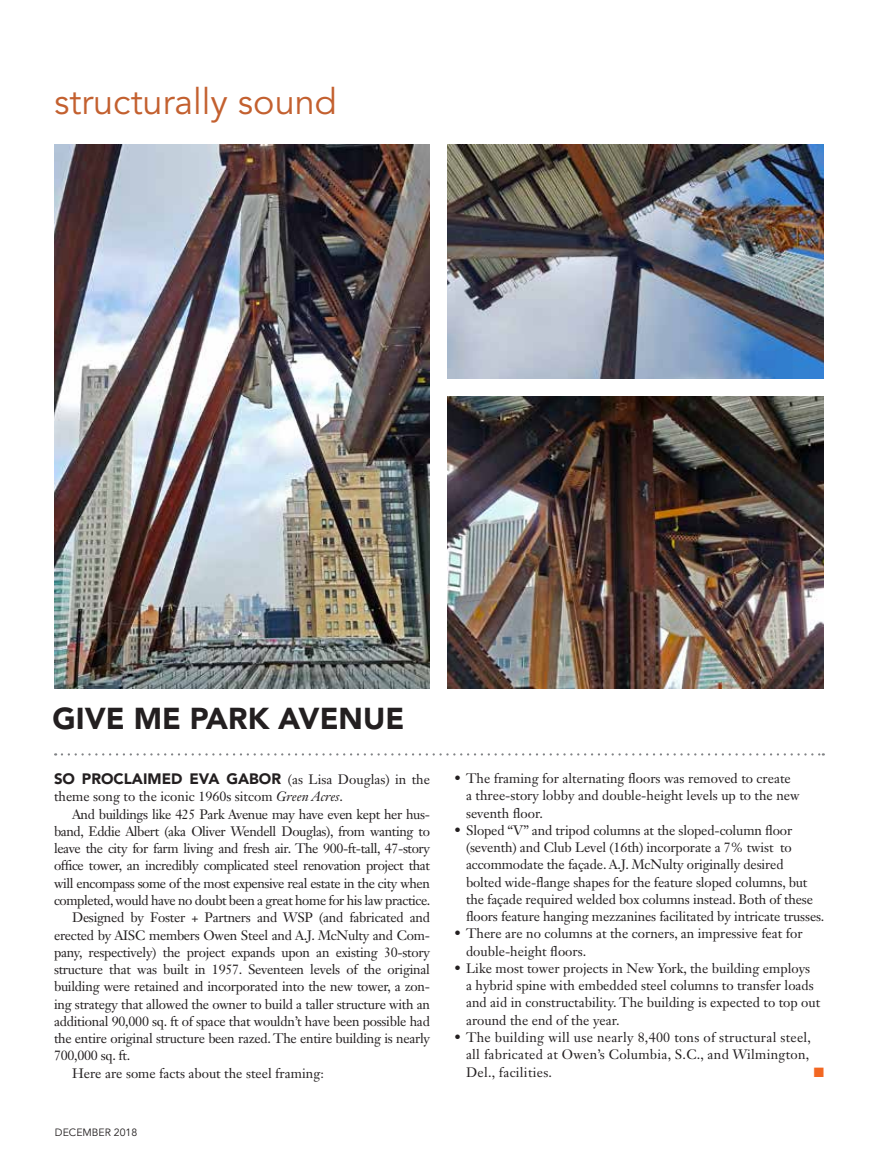
<style>
.page{position:relative;width:878px;height:1175px;background:#fff}
.page>*{position:absolute;margin:0;border:0;box-sizing:border-box;transform-origin:0 0}
.t1{font:36px "Avenir LT Std";color:#c3602f}
.t2{font:900 30px "Avenir LT Std";color:#231f20}
.t3{font:900 15px "Avenir LT Std";color:#231f20}
.t4{font:13.5px/17.2px "Janson Text LT Std";letter-spacing:-.01em;color:#231f20}
.t5{font:13.5px "Janson Text LT Std";letter-spacing:-.03em;color:#231f20}
.t6{font:13.5px/17.2px "Janson Text LT Std";letter-spacing:.02em;color:#231f20}
.t7{font:13.5px "Zapf Dingbats";color:#f26722}
.t8{font:10.5px "Avenir LT Std";color:#231f20}
.s1{font-family:"Janson Text LT Std";font-weight:400;font-size:13.5px}
.s2{font-style:italic}
</style>
<div class="page">
<svg style="left:62px;top:753px;width:761px;height:2px"></svg>
<img style="left:447px;top:144px;width:377px;height:234px">
<img style="left:54px;top:144px;width:375px;height:544px">
<img style="left:447px;top:396px;width:377px;height:292px">
<h1 class="t1" style="left:54px;top:81px;width:284px">structurally sound</h1>
<h2 class="t2" style="left:52px;top:701px;width:353px">GIVE ME PARK AVENUE</h2>
<p class="t3" style="left:54px;top:770px;width:377px">SO PROCLAIMED EVA GABOR <span class="s1">(as Lisa Douglas) in the</span></p>
<p class="t4" style="left:54px;top:788px;width:290px">theme song to the iconic 1960s sitcom <span class="s2">Green Acres</span>.</p>
<p class="t5" style="left:72px;top:805px;width:359px">And buildings like 425 Park Avenue may have even kept her hus-</p>
<p class="t5" style="left:54px;top:822px;width:377px">band, Eddie Albert (aka Oliver Wendell Douglas), from wanting to</p>
<p class="t5" style="left:54px;top:840px;width:377px">leave the city for farm living and fresh air. The 900-ft-tall, 47-story</p>
<p class="t5" style="left:54px;top:857px;width:377px">office tower, an incredibly complicated steel renovation project that</p>
<p class="t5" style="left:54px;top:874px;width:377px">will encompass some of the most expensive real estate in the city when</p>
<p class="t5" style="left:54px;top:891px;width:378px">completed, would have no doubt been a great home for his law practice.</p>
<p class="t4" style="left:72px;top:908px;width:359px">Designed by Foster + Partners and WSP (and fabricated and</p>
<p class="t4" style="left:54px;top:926px;width:377px">erected by AISC members Owen Steel and A.J. McNulty and Com-</p>
<p class="t4" style="left:54px;top:943px;width:377px">pany, respectively) the project expands upon an existing 30-story</p>
<p class="t4" style="left:54px;top:960px;width:377px">structure that was built in 1957. Seventeen levels of the original</p>
<p class="t4" style="left:54px;top:977px;width:377px">building were retained and incorporated into the new tower, a zon-</p>
<p class="t4" style="left:54px;top:995px;width:377px">ing strategy that allowed the owner to build a taller structure with an</p>
<p class="t4" style="left:54px;top:1012px;width:377px">additional 90,000 sq. ft of space that wouldn’t have been possible had</p>
<p class="t4" style="left:54px;top:1029px;width:377px">the entire original structure been razed. The entire building is nearly</p>
<p class="t4" style="left:54px;top:1046px;width:78px">700,000 sq. ft.</p>
<p class="t4" style="left:72px;top:1064px;width:253px">Here are some facts about the steel framing:</p>
<p class="t8" style="left:55px;top:1126px;width:84px">DECEMBER 2018</p>
<p class="t4" style="left:466px;top:769px;width:335px;text-indent:-12px">• The framing for alternating floors was removed to create a three-story lobby and double-height levels up to the new seventh floor.</p>
<p class="t4" style="left:466px;top:821px;width:360px;text-indent:-12px">• Sloped “V” and tripod columns at the sloped-column floor (seventh) and Club Level (16th) incorporate a 7% twist to accommodate the façade. A.J. McNulty originally desired<br>bolted wide-flange shapes for the feature sloped columns, but the façade required welded box columns instead. Both of these floors feature hanging mezzanines facilitated by intricate trusses.</p>
<p class="t4" style="left:466px;top:925px;width:338px;text-indent:-12px">• There are no columns at the corners, an impressive feat for double-height floors.</p>
<p class="t4" style="left:466px;top:959px;width:356px;text-indent:-12px">• Like most tower projects in New York, the building employs<br>a hybrid spine with embedded steel columns to transfer loads and aid in constructability. The building is expected to top out around the end of the year.</p>
<p class="t6" style="left:466px;top:1028px;width:346px;text-indent:-12px">• The building will use nearly 8,400 tons of structural steel, all fabricated at Owen’s Columbia, S.C., and Wilmington,<br>Del., facilities.</p>
<p class="t7" style="left:813px;top:1065px;width:12px">■</p>
</div>
